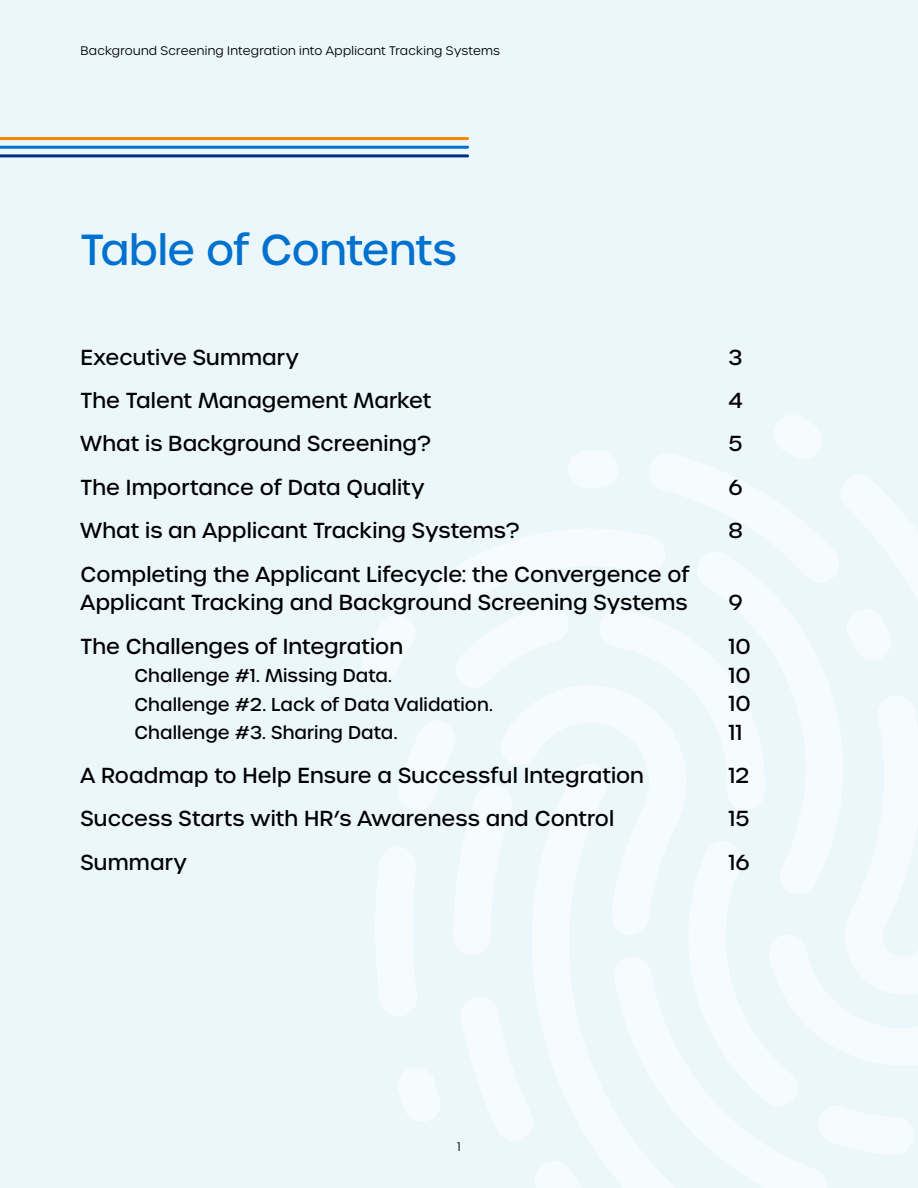
<style>
.page{position:relative;width:918px;height:1188px;background:#ecf7fc}
.page>*{position:absolute;margin:0;border:0;box-sizing:border-box;transform-origin:0 0}
.t1{font:500 42px "Urbane";letter-spacing:-.01em;color:#0071ce}
.t2{font:500 21px/28.5px "Urbane";letter-spacing:.005em;color:#000}
.t3{font:500 18px "Urbane";letter-spacing:.005em;color:#000}
.t4{font:300 12px "Urbane";letter-spacing:.02em;color:#000}
</style>
<div class="page">
<hr style="left:0;top:137px;width:468px;height:3px;background:#f18a00">
<hr style="left:0;top:146px;width:468px;height:3px;background:#0071ce">
<hr style="left:0;top:154px;width:468px;height:3px;background:#002f87">
<p class="t4" style="left:81px;top:43px;width:421px">Background Screening Integration into Applicant Tracking Systems</p>
<h1 class="t1" style="left:81px;top:222px;width:377px">Table of Contents</h1>
<p class="t2" style="left:81px;top:343px;width:220px">Executive Summary</p>
<p class="t2" style="left:729px;top:343px;width:15px">3</p>
<p class="t2" style="left:81px;top:386px;width:352px">The Talent Management Market</p>
<p class="t2" style="left:729px;top:386px;width:16px">4</p>
<p class="t2" style="left:81px;top:430px;width:352px">What is Background Screening?</p>
<p class="t2" style="left:729px;top:430px;width:15px">5</p>
<p class="t2" style="left:81px;top:473px;width:345px">The Importance of Data Quality</p>
<p class="t2" style="left:729px;top:473px;width:16px">6</p>
<p class="t2" style="left:81px;top:517px;width:441px">What is an Applicant Tracking Systems?</p>
<p class="t2" style="left:729px;top:517px;width:16px">8</p>
<p class="t2" style="left:81px;top:560px;width:611px">Completing the Applicant Lifecycle: the Convergence of<br>Applicant Tracking and Background Screening Systems</p>
<p class="t2" style="left:729px;top:589px;width:16px">9</p>
<p class="t2" style="left:81px;top:632px;width:324px">The Challenges of Integration</p>
<p class="t2" style="left:729px;top:632px;width:24px">10</p>
<p class="t3" style="left:135px;top:664px;width:259px">Challenge #1. Missing Data.</p>
<p class="t2" style="left:729px;top:661px;width:24px">10</p>
<p class="t3" style="left:135px;top:693px;width:360px">Challenge #2. Lack of Data Validation.</p>
<p class="t2" style="left:729px;top:689px;width:24px">10</p>
<p class="t3" style="left:135px;top:721px;width:264px">Challenge #3. Sharing Data.</p>
<p class="t2" style="left:729px;top:718px;width:15px">11</p>
<p class="t2" style="left:81px;top:761px;width:565px">A Roadmap to Help Ensure a Successful Integration</p>
<p class="t2" style="left:729px;top:761px;width:22px">12</p>
<p class="t2" style="left:81px;top:805px;width:535px">Success Starts with HR’s Awareness and Control</p>
<p class="t2" style="left:729px;top:805px;width:22px">15</p>
<p class="t2" style="left:81px;top:848px;width:108px">Summary</p>
<p class="t2" style="left:729px;top:848px;width:23px">16</p>
<p class="t4" style="left:457px;top:1139px;width:5px">1</p>
</div>
